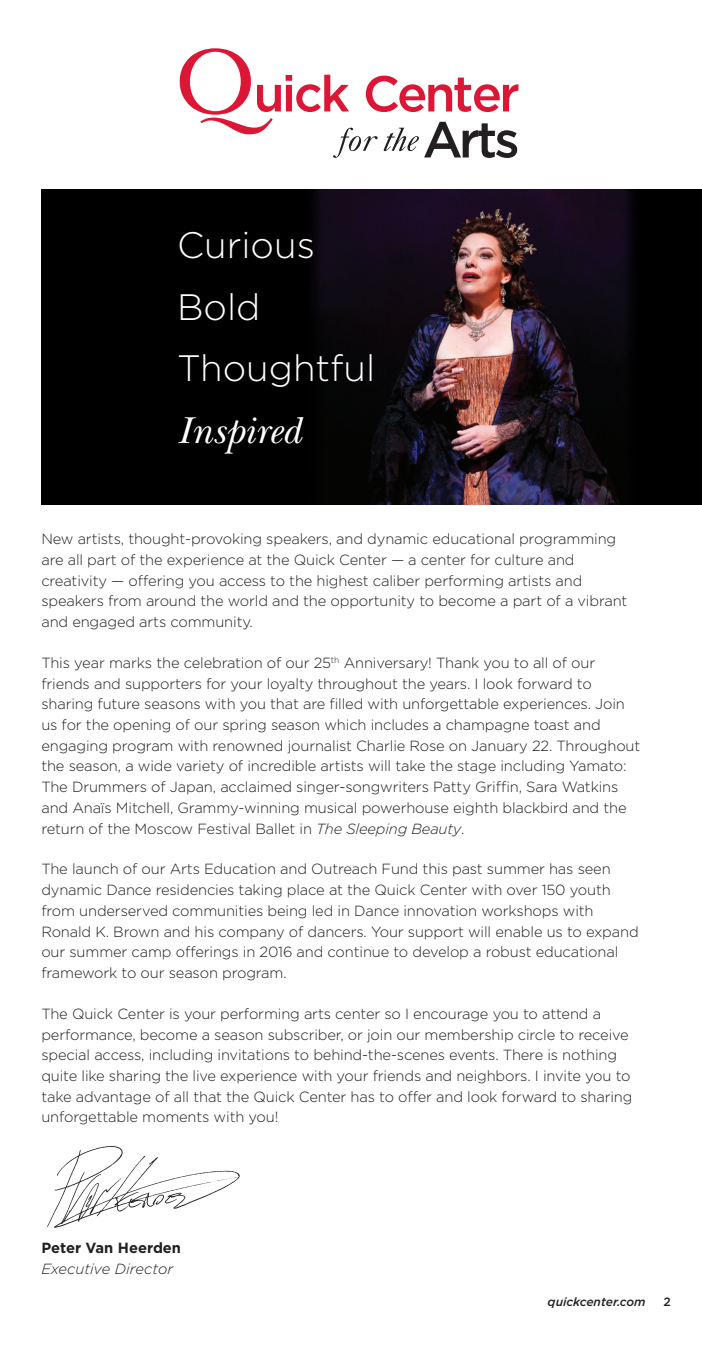
<style>
.page{position:relative;width:702px;height:1350px;background:#fff}
.page>*{position:absolute;margin:0;border:0;box-sizing:border-box;transform-origin:0 0}
.t1{font:italic 39px "New Baskerville";color:#fff}
.t2{font:300 36.75px "Gotham";color:#fff}
.COPY_with__0625{font:300 14.7px/20.7px "Gotham";letter-spacing:-.01em;color:#231f20}
.t3{font:italic 300 14.7px "Gotham";color:#231f20}
.t4{font:700 14.7px "Gotham";color:#231f20}
.Medium_Grid_2{font:italic 500 12px "Gotham";color:#231f20}
.Medium_Grid_2-2{font:500 12px "Gotham";color:#231f20}
.s1{font-style:italic}
</style>
<div class="page">
<div style="left:41px;top:189px;width:661px;height:315px;background:#000"></div>
<img style="left:314px;top:189px;width:319px;height:315px">
<img style="left:47px;top:1146px;width:193px;height:82px">
<svg style="left:180px;top:48px;width:338px;height:110px"></svg>
<p class="t2" style="left:177px;top:222px;width:139px">Curious</p>
<p class="t2" style="left:177px;top:284px;width:85px">Bold</p>
<p class="t2" style="left:177px;top:345px;width:200px">Thoughtful</p>
<p class="t1" style="left:177px;top:408px;width:126px">Inspired</p>
<p class="COPY_with__0625" style="left:41px;top:528px;width:588px">New artists, thought-provoking speakers, and dynamic educational programming are all part of the experience at the Quick Center — a center for culture and creativity — offering you access to the highest caliber performing artists and speakers from around the world and the opportunity to become a part of a vibrant and engaged arts community.</p>
<p class="COPY_with__0625" style="left:41px;top:652px;width:601px">This year marks the celebration of our 25<sup>th</sup> Anniversary! Thank you to all of our friends and supporters for your loyalty throughout the years. I look forward to sharing future seasons with you that are filled with unforgettable experiences. Join us for the opening of our spring season which includes a champagne toast and engaging program with renowned journalist Charlie Rose on January 22. Throughout the season, a wide variety of incredible artists will take the stage including Yamato:<br>The Drummers of Japan, acclaimed singer-songwriters Patty Griffin, Sara Watkins and Anaïs Mitchell, Grammy-winning musical powerhouse eighth blackbird and the return of the Moscow Festival Ballet in <span class="s1">The Sleeping Beauty</span>.</p>
<p class="COPY_with__0625" style="left:41px;top:859px;width:599px">The launch of our Arts Education and Outreach Fund this past summer has seen dynamic Dance residencies taking place at the Quick Center with over 150 youth from underserved communities being led in Dance innovation workshops with Ronald K. Brown and his company of dancers. Your support will enable us to expand our summer camp offerings in 2016 and continue to develop a robust educational framework to our season program.</p>
<p class="COPY_with__0625" style="left:41px;top:1003px;width:593px">The Quick Center is your performing arts center so I encourage you to attend a performance, become a season subscriber, or join our membership circle to receive special access, including invitations to behind-the-scenes events. There is nothing quite like sharing the live experience with your friends and neighbors. I invite you to take advantage of all that the Quick Center has to offer and look forward to sharing unforgettable moments with you!</p>
<p class="t4" style="left:41px;top:1238px;width:141px">Peter Van Heerden</p>
<p class="t3" style="left:41px;top:1260px;width:133px">Executive Director</p>
<p class="Medium_Grid_2" style="left:548px;top:1294px;width:99px">quickcenter.com</p>
<p class="Medium_Grid_2-2" style="left:664px;top:1294px;width:9px">2</p>
</div>
